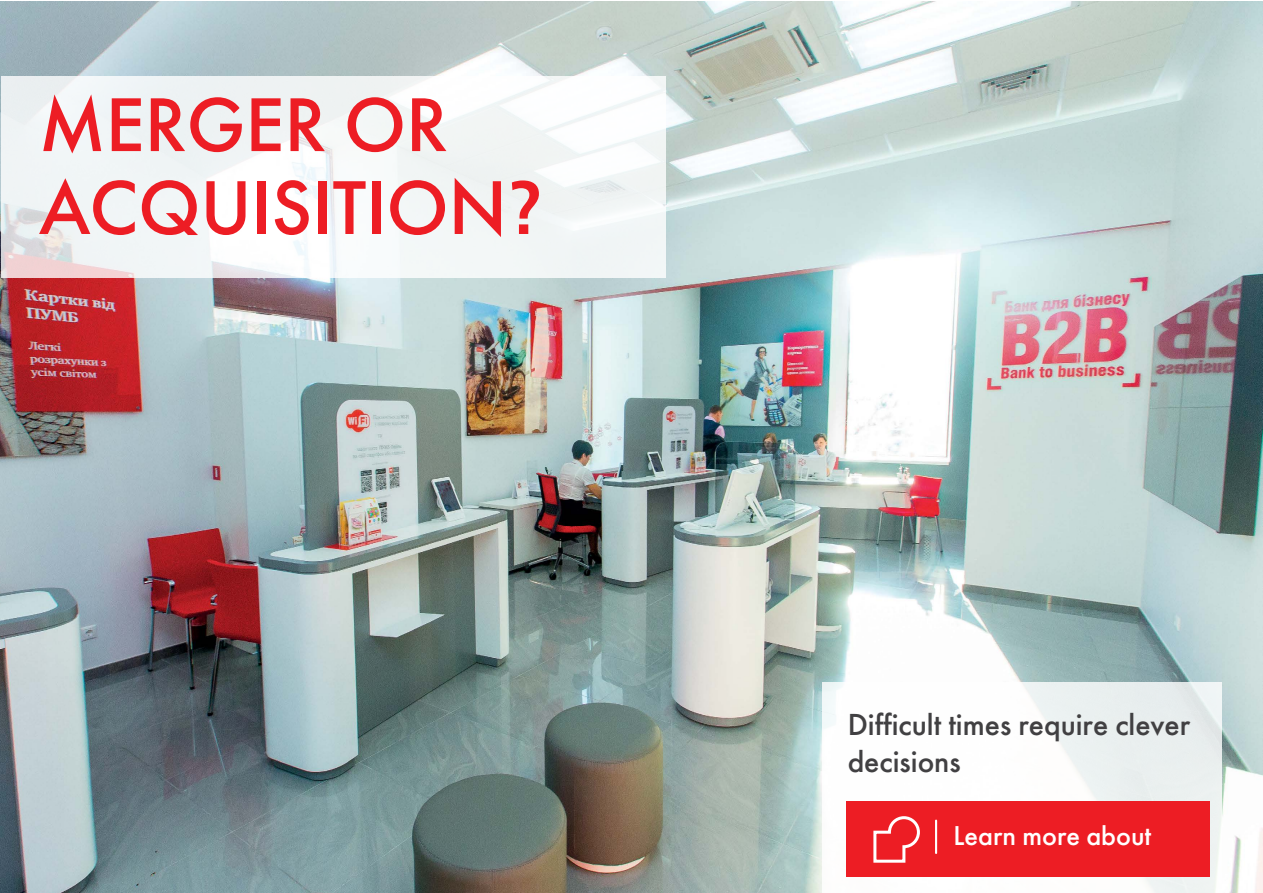
<style>
.page{position:relative;width:1263px;height:893px;background:#fff}
.page>*{position:absolute;margin:0;border:0;box-sizing:border-box;transform-origin:0 0}
.t1{font:75.3px/82.9px "Futura Futuris C";color:#ed1d24}
.t2{font:30.15px/36.2px "Futura Futuris C";color:#414042}
.t3{font:27px "Futura Futuris C";color:#fff}
.s1{font-family:"Frutiger Neue LTW1 G";font-weight:700;font-stretch:condensed}
</style>
<div class="page">
<img style="left:0;top:2px;width:1263px;height:891px">
<div style="left:822px;top:682px;width:400px;height:211px;background:linear-gradient(to right,#fff,#e9efef)"></div>
<div style="left:847px;top:802px;width:363px;height:75px;background:#ed1d24"></div>
<hr style="left:935px;top:821px;width:2px;height:32px;background:#fff">
<svg style="left:873px;top:816px;width:47px;height:47px"></svg>
<svg style="left:2px;top:76px;width:664px;height:202px;fill:#f1f5f6"></svg>
<h1 class="t1" style="left:39px;top:84px;width:504px">MERGER OR<br>ACQUISITION<span class="s1">?</span></h1>
<p class="t2" style="left:848px;top:707px;width:344px">Difficult times require clever decisions</p>
<p class="t3" style="left:954px;top:819px;width:199px">Learn more about</p>
</div>
